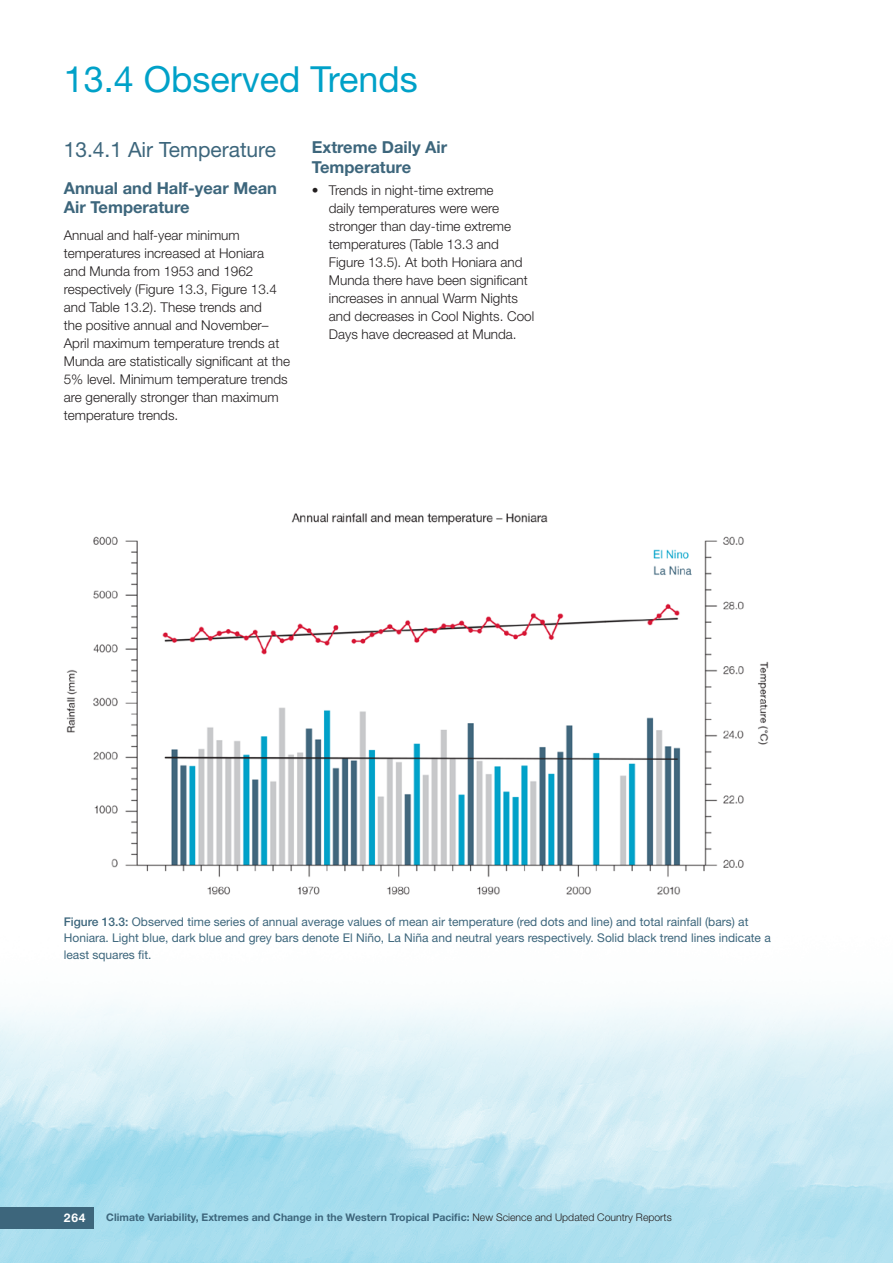
<style>
.page{position:relative;width:893px;height:1263px;background:#fff}
.page>*{position:absolute;margin:0;border:0;box-sizing:border-box;transform-origin:0 0}
.page_title{font:36px "Helvetica Neue";color:#00a1c8}
.heading_1{font:21px "Helvetica Neue";color:#3d667c}
.heading_2{font:700 16.5px/19.8px "Helvetica Neue";color:#3d667c}
.body{font:300 13.5px/18px "Helvetica Neue";color:#231f20}
.t1{font:12px/16.5px "Helvetica Neue";color:#3d667c}
.t2{font:700 12px "Helvetica Neue";color:#fff}
.t3{font:700 10.5px "Helvetica Neue";color:#3d667c}
.s1{font-weight:500}
.s2{font-weight:300;color:#231f20}
</style>
<div class="page">
<img style="left:0;top:1002px;width:893px;height:261px">
<img style="left:66px;top:513px;width:703px;height:382px">
<div style="left:0;top:1208px;width:94px;height:21px;background:#3d667c"></div>
<h1 class="page_title" style="left:64px;top:58px;width:356px">13.4 Observed Trends</h1>
<h2 class="heading_1" style="left:64px;top:137px;width:214px">13.4.1 Air Temperature</h2>
<h3 class="heading_2" style="left:64px;top:177px;width:215px">Annual and Half-year Mean<br>Air Temperature</h3>
<p class="body" style="left:64px;top:226px;width:228px">Annual and half-year minimum temperatures increased at Honiara<br>and Munda from 1953 and 1962 respectively (Figure 13.3, Figure 13.4 and Table 13.2). These trends and<br>the positive annual and November– April maximum temperature trends at Munda are statistically significant at the 5% level. Minimum temperature trends are generally stronger than maximum temperature trends.</p>
<h3 class="heading_2" style="left:312px;top:137px;width:137px">Extreme Daily Air<br>Temperature</h3>
<p class="body" style="left:329px;top:181px;width:207px;text-indent:-17px">• Trends in night-time extreme<br>daily temperatures were were stronger than day-time extreme temperatures (Table 13.3 and<br>Figure 13.5). At both Honiara and<br>Munda there have been significant increases in annual Warm Nights and decreases in Cool Nights. Cool<br>Days have decreased at Munda.</p>
<p class="t1" style="left:64px;top:913px;width:709px"><span class="s1">Figure 13.3:</span> Observed time series of annual average values of mean air temperature (red dots and line) and total rainfall (bars) at<br>Honiara. Light blue, dark blue and grey bars denote El Niño, La Niña and neutral years respectively. Solid black trend lines indicate a least squares fit.</p>
<p class="t2" style="left:64px;top:1210px;width:23px">264</p>
<p class="t3" style="left:106px;top:1211px;width:567px">Climate Variability, Extremes and Change in the Western Tropical Pacific: <span class="s2">New Science and Updated Country Reports</span></p>
</div>
